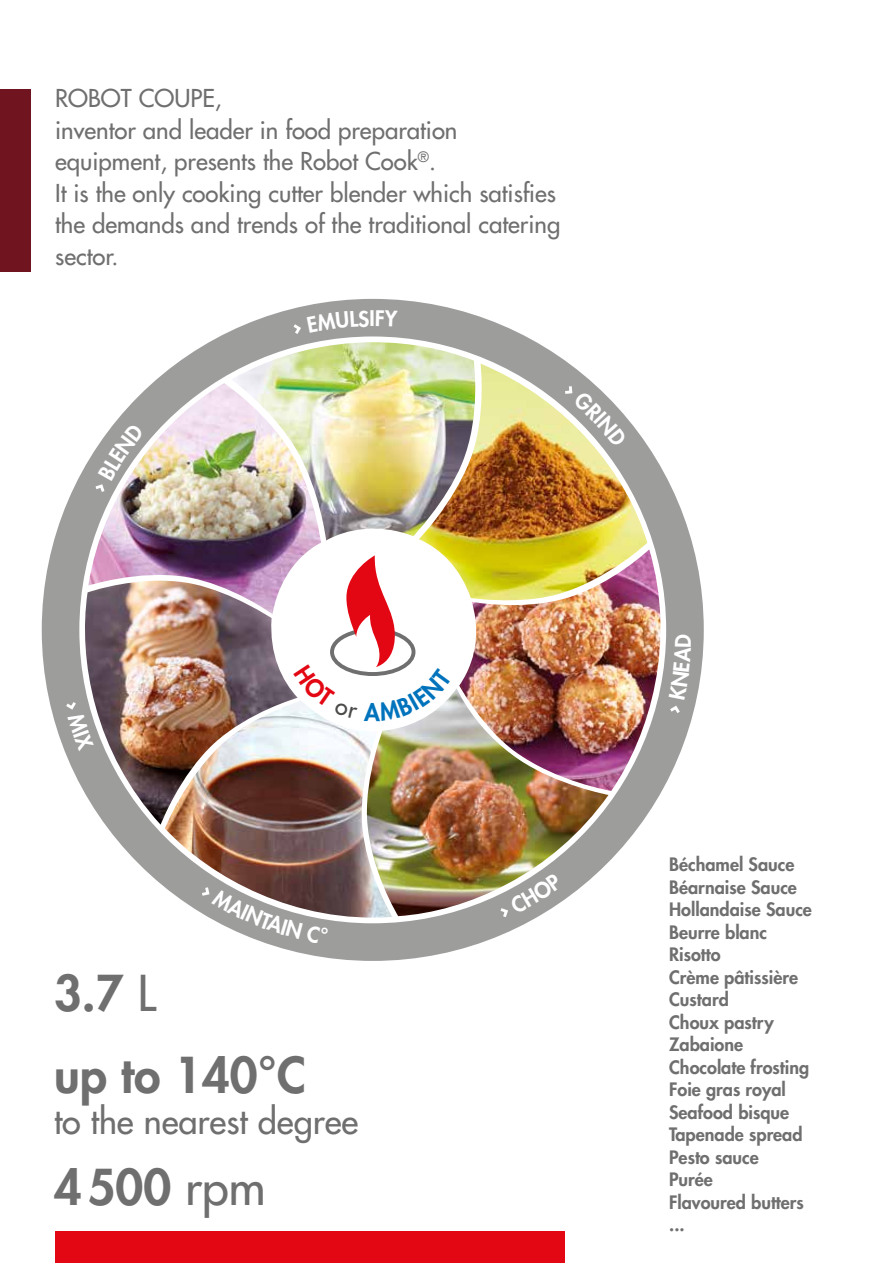
<style>
.page{position:relative;width:893px;height:1263px;background:#fff}
.page>*{position:absolute;margin:0;border:0;box-sizing:border-box;transform-origin:0 0}
.t1{font:800 48.15px "Futura";color:#706f6f}
.t2{font:34.35px "Futura";color:#706f6f}
.t3{font:24px/31.5px "Futura";color:#706f6f}
.t4{font:800 21px "Futura";color:#fff}
.t5{font:800 18px/22.5px "Futura";color:#706f6f}
.s1{font-weight:400}
</style>
<div class="page">
<hr style="left:892px;top:551px;width:1px;height:712px;background:#ededed">
<div style="left:55px;top:1231px;width:510px;height:32px;background:#e30613"></div>
<div style="left:0;top:89px;width:30px;height:182px;background:#70141f"></div>
<div style="left:42px;top:299px;width:662px;height:662px;border:38px solid #9d9d9c;border-radius:50%"></div>
<svg style="left:231px;top:332px;width:251px;height:10px;fill:#9d9d9c"></svg>
<img style="left:231px;top:342px;width:251px;height:198px">
<img style="left:78px;top:581px;width:215px;height:244px">
<img style="left:165px;top:700px;width:227px;height:224px">
<img style="left:88px;top:383px;width:233px;height:231px">
<img style="left:365px;top:688px;width:243px;height:228px">
<img style="left:459px;top:549px;width:218px;height:242px">
<img style="left:419px;top:364px;width:228px;height:238px">
<svg style="left:293px;top:542px;width:159px;height:179px"></svg>
<svg style="left:562px;top:383px;width:65px;height:65px"></svg>
<div style="left:290px;top:310px;width:79px;height:27px;background:#9d9d9c"></div>
<svg style="left:376px;top:310px;width:22px;height:17px"></svg>
<svg style="left:92px;top:423px;width:52px;height:72px"></svg>
<div style="left:667px;top:635px;width:24px;height:81px;background:#9d9d9c"></div>
<svg style="left:497px;top:872px;width:65px;height:48px"></svg>
<svg style="left:199px;top:884px;width:129px;height:59px"></svg>
<svg style="left:63px;top:699px;width:31px;height:52px;background:#a3a3a2"></svg>
<h3 class="t3" style="left:55px;top:83px;width:507px">ROBOT COUPE,<br>inventor and leader in food preparation equipment, presents the Robot Cook<sup>®</sup>.<br>It is the only cooking cutter blender which satisfies the demands and trends of the traditional catering sector.</h3>
<p class="t4" style="left:369px;top:305px;width:7px">I</p>
<h1 class="t1" style="left:54px;top:963px;width:103px">3.7 <span class="s1">L</span></h1>
<h1 class="t1" style="left:54px;top:1045px;width:253px">up to 140°C</h1>
<h2 class="t2" style="left:54px;top:1100px;width:306px">to the nearest degree</h2>
<h1 class="t1" style="left:54px;top:1157px;width:213px">4500 <span class="s1">rpm</span></h1>
<p class="t5" style="left:669px;top:853px;width:144px">Béchamel Sauce<br>Béarnaise Sauce<br>Hollandaise Sauce<br>Beurre blanc<br>Risotto<br>Crème pâtissière<br>Custard<br>Choux pastry<br>Zabaione<br>Chocolate frosting<br>Foie gras royal<br>Seafood bisque<br>Tapenade spread<br>Pesto sauce<br>Purée<br>Flavoured butters ...</p>
</div>
